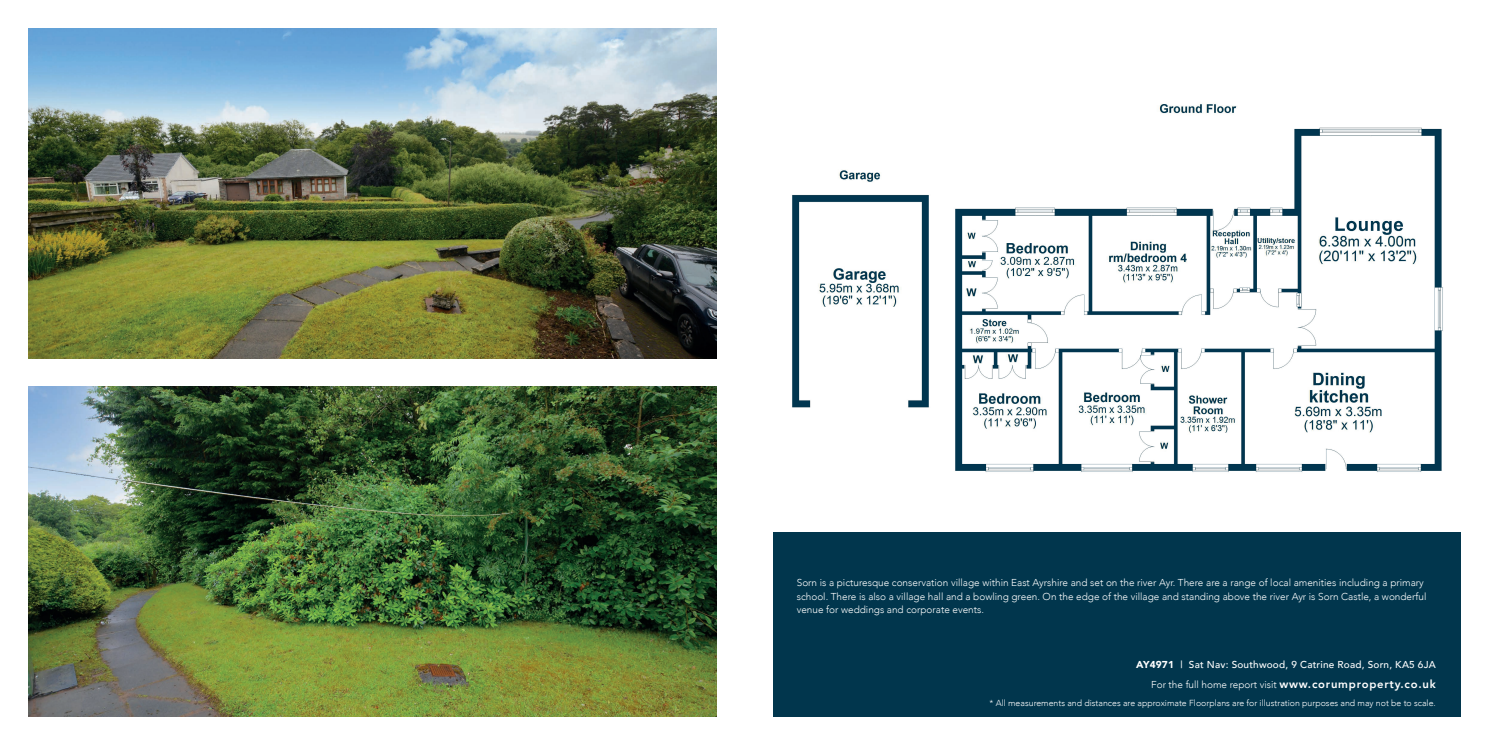
<style>
.page{position:relative;width:1489px;height:745px;background:#fff}
.page>*{position:absolute;margin:0;border:0;box-sizing:border-box;transform-origin:0 0}
.t1{font:300 10px/13.8px "Avenir";color:#fff}
.t2{font:500 10px "Avenir";letter-spacing:.02em;color:#fff}
.t3{font:300 8.75px "Avenir";color:#fff}
.s1{font-weight:900}
.s2{font-weight:800;font-size:11.25px}
</style>
<div class="page">
<div style="left:772px;top:531px;width:688px;height:185px;background:#01364d"></div>
<img style="left:792px;top:104px;width:651px;height:368px">
<img style="left:28px;top:386px;width:688px;height:330px">
<img style="left:28px;top:28px;width:688px;height:330px">
<p class="t1" style="left:796px;top:575px;width:631px">Sorn is a picturesque conservation village within East Ayrshire and set on the river Ayr. There are a range of local amenities including a primary school. There is also a village hall and a bowling green. On the edge of the village and standing above the river Ayr is Sorn Castle, a wonderful venue for weddings and corporate events.</p>
<p class="t2" style="left:1136px;top:655px;width:301px"><span class="s1">AY4971</span> | Sat Nav: Southwood, 9 Catrine Road, Sorn, KA5 6JA</p>
<p class="t1" style="left:1151px;top:677px;width:286px">For the full home report visit <span class="s2">www.corumproperty.co.uk</span></p>
<p class="t3" style="left:989px;top:697px;width:448px">* All measurements and distances are approximate Floorplans are for illustration purposes and may not be to scale.</p>
</div>
